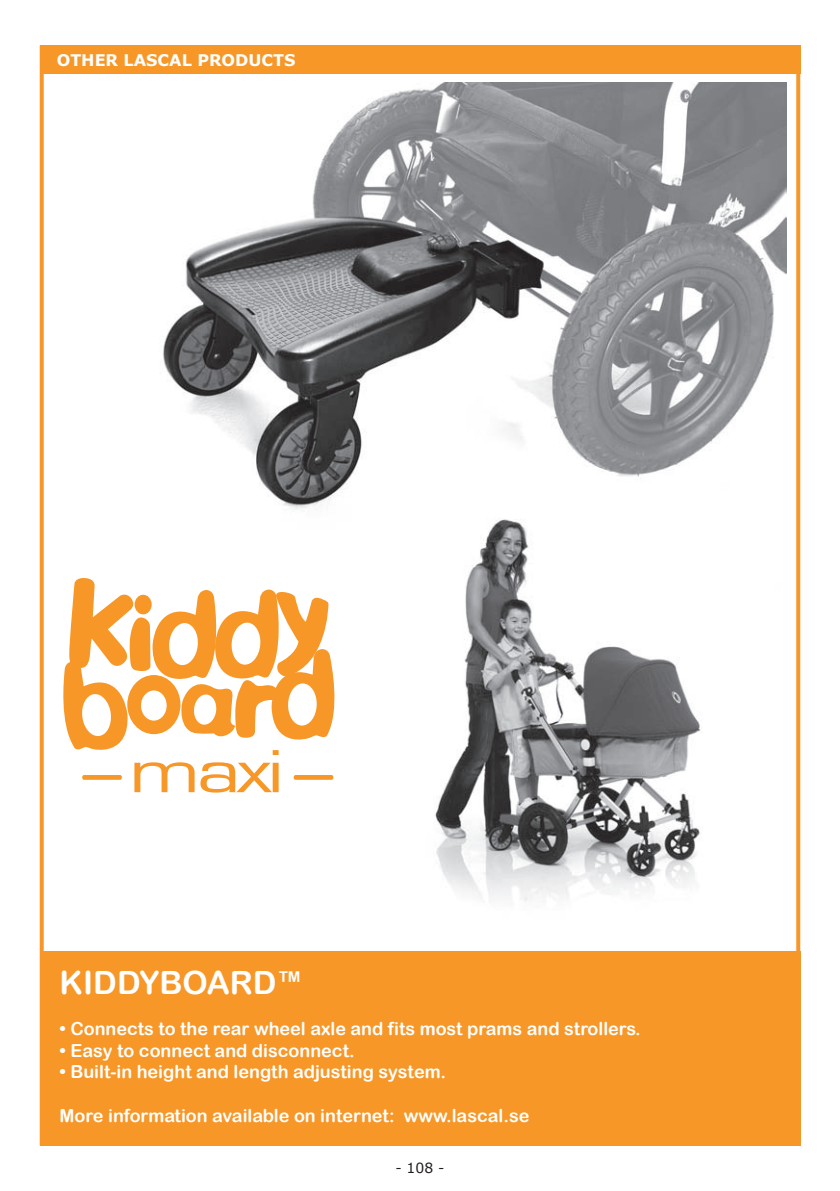
<style>
.page{position:relative;width:840px;height:1191px;background:#fff}
.page>*{position:absolute;margin:0;border:0;box-sizing:border-box;transform-origin:0 0}
.t1{font:32px "Arial Rounded MT Bold";color:#fff}
.t2{font:18px "Arial Rounded MT Bold";color:#fff}
.t3{font:700 16px "Verdana";color:#fff}
.t4{font:14px "Verdana";color:#231f20}
.s1{font-size:26px}
</style>
<div class="page">
<img style="left:163px;top:82px;width:623px;height:428px">
<div style="left:40px;top:951px;width:759px;height:194px;background:#f79727"></div>
<div style="left:40px;top:45px;width:759px;height:28px;background:#f79727"></div>
<div style="left:40px;top:45px;width:759px;height:1100px;border:4px solid #f79727"></div>
<svg style="left:134px;top:762px;width:60px;height:30px"></svg>
<svg style="left:200px;top:762px;width:72px;height:30px"></svg>
<div style="left:272px;top:762px;width:6px;height:30px;background:#f79727"></div>
<svg style="left:63px;top:578px;width:271px;height:177px"></svg>
<div style="left:82px;top:775px;width:40px;height:5px;background:#f79727;border-radius:2px"></div>
<svg style="left:293px;top:775px;width:40px;height:5px"></svg>
<img style="left:410px;top:496px;width:312px;height:406px">
<p class="t3" style="left:57px;top:49px;width:240px">OTHER LASCAL PRODUCTS</p>
<p class="t1" style="left:60px;top:964px;width:244px">KIDDYBOARD<span class="s1">™</span></p>
<p class="t2" style="left:60px;top:1018px;width:582px">• Connects to the rear wheel axle and fits most prams and strollers.</p>
<p class="t2" style="left:60px;top:1039px;width:296px">• Easy to connect and disconnect.</p>
<p class="t2" style="left:60px;top:1061px;width:388px">• Built-in height and length adjusting system.</p>
<p class="t2" style="left:60px;top:1104px;width:471px">More information available on internet: www.lascal.se</p>
<p class="t4" style="left:395px;top:1158px;width:51px">- 108 -</p>
</div>
